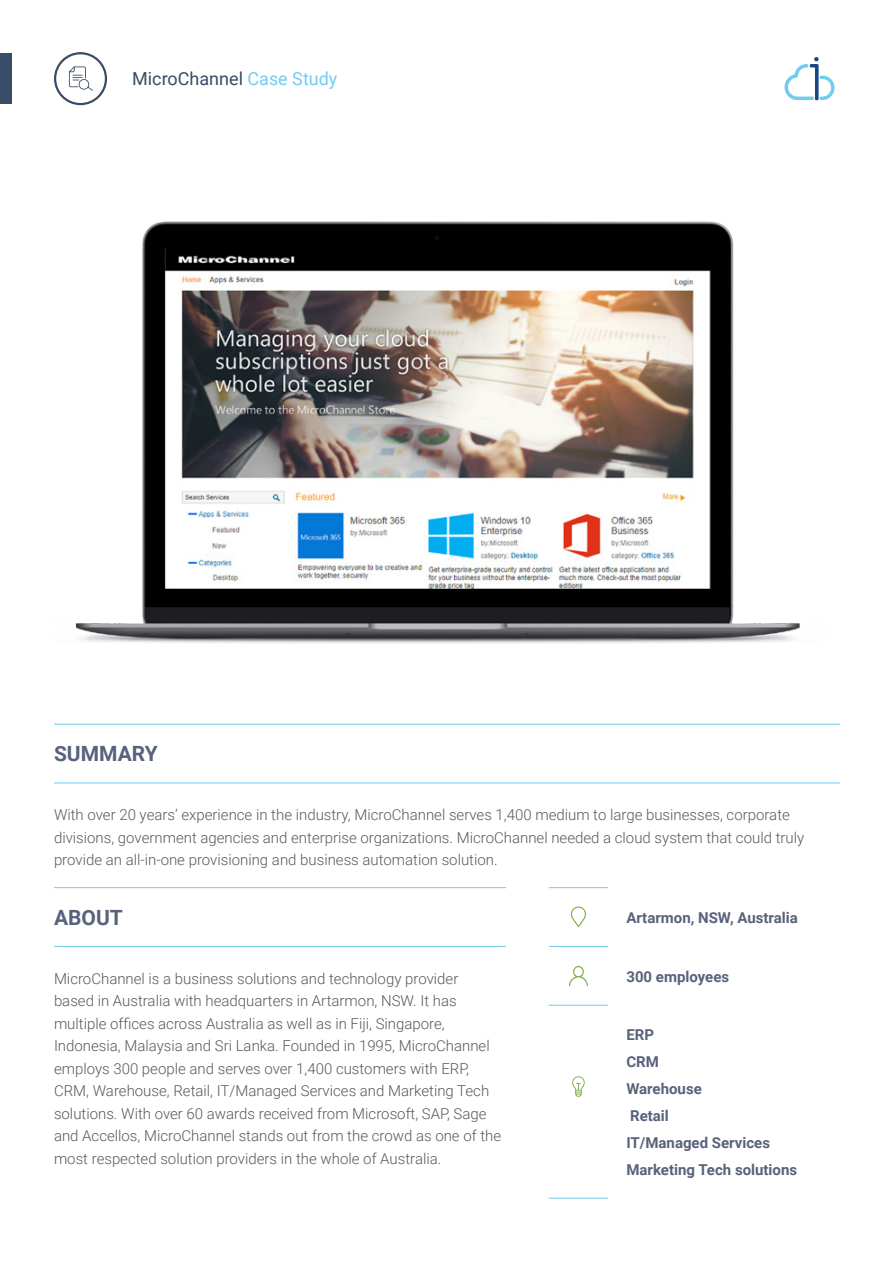
<style>
.page{position:relative;width:893px;height:1263px;background:#fff}
.page>*{position:absolute;margin:0;border:0;box-sizing:border-box;transform-origin:0 0}
.t1{font:700 21px "Roboto";color:#58627b}
.t2{font:18px "Roboto";color:#384b67}
.t3{font:300 15px/22.5px "Roboto";color:#58595b}
.t4{font:700 15px/27px "Roboto";color:#58627b}
.s1{color:#70cdf1}
</style>
<div class="page">
<img style="left:75px;top:221px;width:725px;height:422px">
<hr style="left:54px;top:724px;width:786px;height:1px;background:#70cdf1">
<hr style="left:54px;top:782px;width:786px;height:1px;background:#70cdf1">
<hr style="left:54px;top:887px;width:452px;height:1px;background:#70cdf1">
<hr style="left:54px;top:946px;width:452px;height:1px;background:#70cdf1">
<hr style="left:549px;top:887px;width:59px;height:1px;background:#70cdf1">
<hr style="left:549px;top:946px;width:59px;height:1px;background:#70cdf1">
<hr style="left:549px;top:1005px;width:59px;height:1px;background:#70cdf1">
<hr style="left:549px;top:1198px;width:59px;height:1px;background:#70cdf1">
<svg style="left:569px;top:966px;width:19px;height:20px"></svg>
<svg style="left:572px;top:1076px;width:13px;height:21px"></svg>
<svg style="left:571px;top:906px;width:15px;height:21px"></svg>
<div style="left:0;top:53px;width:12px;height:51px;background:#384b67"></div>
<svg style="left:54px;top:52px;width:53px;height:53px"></svg>
<svg style="left:784px;top:57px;width:51px;height:43px"></svg>
<p class="t2" style="left:132px;top:66px;width:207px">MicroChannel <span class="s1">Case Study</span></p>
<h1 class="t1" style="left:54px;top:739px;width:105px">SUMMARY</h1>
<p class="t3" style="left:54px;top:803px;width:752px">With over 20 years’ experience in the industry, MicroChannel serves 1,400 medium to large businesses, corporate divisions, government agencies and enterprise organizations. MicroChannel needed a cloud system that could truly provide an all-in-one provisioning and business automation solution.</p>
<h1 class="t1" style="left:54px;top:903px;width:70px">ABOUT</h1>
<p class="t3" style="left:54px;top:967px;width:449px">MicroChannel is a business solutions and technology provider based in Australia with headquarters in Artarmon, NSW. It has multiple offices across Australia as well as in Fiji, Singapore, Indonesia, Malaysia and Sri Lanka. Founded in 1995, MicroChannel employs 300 people and serves over 1,400 customers with ERP, CRM, Warehouse, Retail, IT/Managed Services and Marketing Tech solutions. With over 60 awards received from Microsoft, SAP, Sage and Accellos, MicroChannel stands out from the crowd as one of the most respected solution providers in the whole of Australia.</p>
<p class="t4" style="left:626px;top:903px;width:173px">Artarmon, NSW, Australia</p>
<p class="t4" style="left:626px;top:962px;width:104px">300 employees</p>
<p class="t4" style="left:626px;top:1021px;width:172px">ERP<br>CRM<br>Warehouse<br>Retail<br>IT/Managed Services<br>Marketing Tech solutions</p>
</div>
